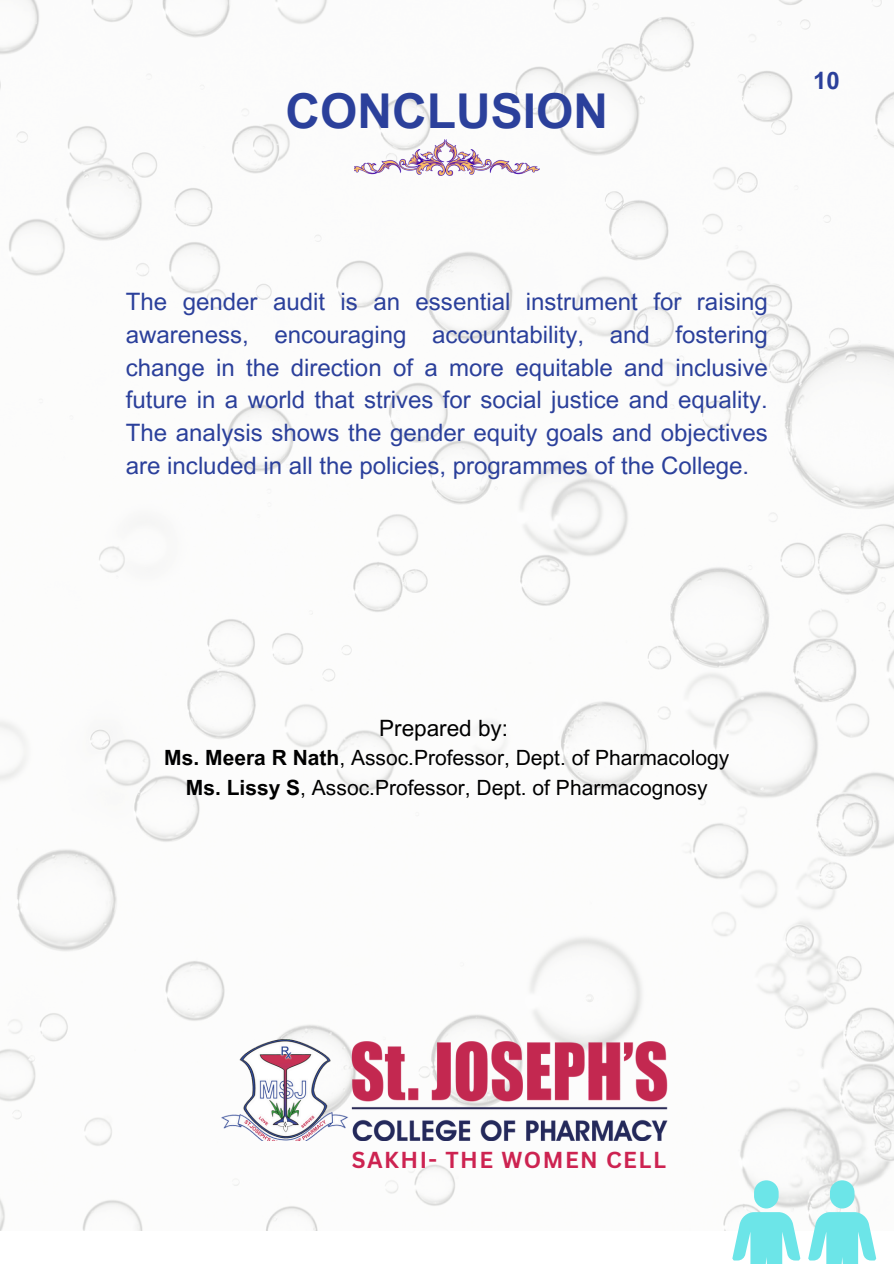
<style>
.page{position:relative;width:894px;height:1264px;background:#fff}
.page>*{position:absolute;margin:0;border:0;box-sizing:border-box;transform-origin:0 0}
.t1{font:700 48px "Arial MT Pro";color:#2b409b}
.t2{font:24px/32.7px "Arial MT Pro";color:#2b409b;text-align:justify}
.t3{font:700 24px "Arial MT Pro";color:#2b409b}
.t4{font:700 22.5px "Canva Sans";letter-spacing:.065em;color:#cd2351}
.t5{font:22.5px "Arial MT Pro";color:#000}
.t6{font:21px "Arial MT Pro";color:#000}
.s1{font-weight:700}
</style>
<div class="page">
<img style="left:0;top:0;width:892px;height:1230px">
<img style="left:217px;top:1039px;width:459px;height:101px">
<img style="left:354px;top:139px;width:185px;height:41px">
<svg style="left:732px;top:1180px;width:143px;height:83px;fill:#6ce5e8"></svg>
<h3 class="t1" style="left:285px;top:94px;width:324px">CONCLUSION</h3>
<p class="t3" style="left:813px;top:71px;width:28px">10</p>
<p class="t2" style="left:126px;top:289px;width:643px">The gender audit is an essential instrument for raising awareness, encouraging accountability, and fostering change in the direction of a more equitable and inclusive future in a world that strives for social justice and equality.<br>The analysis shows the gender equity goals and objectives are included in all the policies, programmes of the College.</p>
<p class="t5" style="left:379px;top:719px;width:130px">Prepared by:</p>
<p class="t6" style="left:164px;top:750px;width:566px"><span class="s1">Ms. Meera R Nath</span>, Assoc.Professor, Dept. of Pharmacology</p>
<p class="t6" style="left:186px;top:779px;width:523px"><span class="s1">Ms. Lissy S</span>, Assoc.Professor, Dept. of Pharmacognosy</p>
<p class="t4" style="left:352px;top:1144px;width:315px">SAKHI- THE WOMEN CELL</p>
</div>
